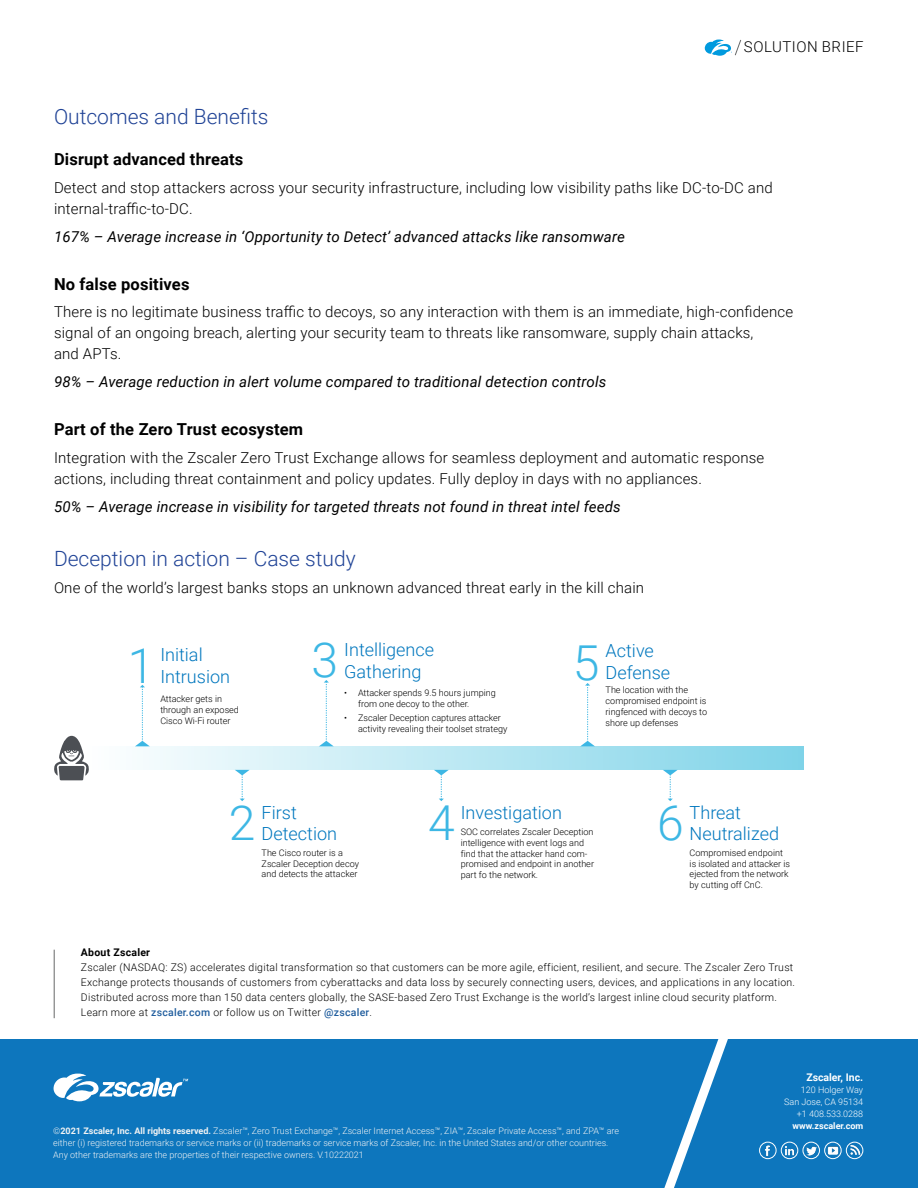
<style>
.page{position:relative;width:918px;height:1188px;background:#fff}
.page>*{position:absolute;margin:0;border:0;box-sizing:border-box;transform-origin:0 0}
.t1{font:300 48.15px "Roboto";color:#3db7e4}
.t2{font:300 21px "Roboto";color:#204396}
.t3{font:300 18px "Roboto";color:#0077be}
.t4{font:700 16.5px "Roboto";letter-spacing:.01em;color:#000}
.t5{font:300 15px/21px "Roboto";letter-spacing:.01em;color:#000}
.t6{font:italic 15px "Roboto";letter-spacing:.01em;color:#000}
.t7{font:300 15px "Roboto";letter-spacing:.035em;color:#000}
.t8{font:300 10.5px/15px "Roboto";letter-spacing:.025em;color:#000}
.t9{font:700 10.5px "Roboto";color:#fff}
.t10{font:700 10.5px "Roboto";letter-spacing:.025em;color:#000}
.t11{font:300 9px/10.8px "Roboto";color:#000}
.t12{font:300 9px/12px "Roboto";color:#f1f3f4}
.t13{font:300 9px/12px "Roboto";color:#fff;text-align:right}
.t14{font:700 9px "Roboto";color:#fff}
.s1{font-weight:500;color:#215e9e}
.s2{font-weight:700}
</style>
<div class="page">
<div style="left:0;top:1039px;width:918px;height:149px;background:#0d76bd"></div>
<svg style="left:53px;top:1074px;width:135px;height:27px"></svg>
<svg style="left:664px;top:1039px;width:64px;height:149px"></svg>
<img style="left:825px;top:1142px;width:16px;height:17px;border-radius:8px">
<div style="left:824px;top:1142px;width:18px;height:17px;border:1px solid #fff;border-radius:50%"></div>
<img style="left:760px;top:1142px;width:16px;height:17px;border-radius:8px">
<div style="left:759px;top:1142px;width:17px;height:17px;border:1px solid #fff;border-radius:50%"></div>
<img style="left:781px;top:1142px;width:17px;height:17px;border-radius:8px">
<div style="left:781px;top:1142px;width:17px;height:17px;border:1px solid #fff;border-radius:50%"></div>
<img style="left:803px;top:1142px;width:16px;height:17px;border-radius:8px">
<div style="left:803px;top:1142px;width:17px;height:17px;border:1px solid #fff;border-radius:50%"></div>
<img style="left:846px;top:1142px;width:17px;height:17px;border-radius:8px">
<div style="left:846px;top:1142px;width:17px;height:17px;border:1px solid #fff;border-radius:50%"></div>
<hr style="left:54px;top:950px;width:1px;height:68px;background:#666767">
<svg style="left:705px;top:39px;width:36px;height:17px"></svg>
<div style="left:83px;top:746px;width:720px;height:24px;background:linear-gradient(to right,#fff,#7fd3e8)"></div>
<svg style="left:235px;top:770px;width:15px;height:31px"></svg>
<svg style="left:434px;top:770px;width:15px;height:31px"></svg>
<svg style="left:663px;top:770px;width:15px;height:31px"></svg>
<svg style="left:135px;top:685px;width:14px;height:61px"></svg>
<svg style="left:319px;top:680px;width:14px;height:66px"></svg>
<svg style="left:581px;top:683px;width:14px;height:63px"></svg>
<svg style="left:54px;top:736px;width:35px;height:44px"></svg>
<p class="t7" style="left:744px;top:36px;width:121px">SOLUTION BRIEF</p>
<h2 class="t2" style="left:54px;top:102px;width:216px">Outcomes and Benefits</h2>
<p class="t4" style="left:54px;top:148px;width:191px">Disrupt advanced threats</p>
<p class="t5" style="left:54px;top:176px;width:720px">Detect and stop attackers across your security infrastructure, including low visibility paths like DC-to-DC and internal-traffic-to-DC.</p>
<p class="t6" style="left:54px;top:226px;width:572px">167% – Average increase in ‘Opportunity to Detect’ advanced attacks like ransomware</p>
<p class="t4" style="left:54px;top:272px;width:137px">No false positives</p>
<p class="t5" style="left:54px;top:301px;width:741px">There is no legitimate business traffic to decoys, so any interaction with them is an immediate, high-confidence signal of an ongoing breach, alerting your security team to threats like ransomware, supply chain attacks,<br>and APTs.</p>
<p class="t6" style="left:54px;top:371px;width:554px">98% – Average reduction in alert volume compared to traditional detection controls</p>
<p class="t4" style="left:54px;top:418px;width:251px">Part of the Zero Trust ecosystem</p>
<p class="t5" style="left:54px;top:446px;width:712px">Integration with the Zscaler Zero Trust Exchange allows for seamless deployment and automatic response actions, including threat containment and policy updates. Fully deploy in days with no appliances.</p>
<p class="t6" style="left:54px;top:496px;width:568px">50% – Average increase in visibility for targeted threats not found in threat intel feeds</p>
<h2 class="t2" style="left:54px;top:543px;width:303px">Deception in action – Case study</h2>
<p class="t5" style="left:54px;top:577px;width:592px">One of the world’s largest banks stops an unknown advanced threat early in the kill chain</p>
<h1 class="t1" style="left:128px;top:632px;width:28px">1</h1>
<p class="t3" style="left:160px;top:642px;width:44px">Initial</p>
<p class="t3" style="left:160px;top:664px;width:71px">Intrusion</p>
<h1 class="t1" style="left:312px;top:626px;width:28px">3</h1>
<p class="t3" style="left:344px;top:637px;width:91px">Intelligence</p>
<p class="t3" style="left:344px;top:659px;width:79px">Gathering</p>
<h1 class="t1" style="left:573px;top:629px;width:28px">5</h1>
<p class="t3" style="left:606px;top:638px;width:50px">Active</p>
<p class="t3" style="left:606px;top:660px;width:66px">Defense</p>
<p class="t11" style="left:160px;top:693px;width:80px">Attacker gets in through an exposed<br>Cisco Wi-Fi router</p>
<p class="t11" style="left:606px;top:684px;width:103px">The location with the compromised endpoint is ringfenced with decoys to shore up defenses</p>
<p class="t11" style="left:358px;top:687px;width:139px;text-indent:-14px">• Attacker spends 9.5 hours jumping from one decoy to the other.</p>
<p class="t11" style="left:358px;top:712px;width:151px;text-indent:-14px">• Zscaler Deception captures attacker activity revealing their toolset strategy</p>
<h1 class="t1" style="left:229px;top:789px;width:28px">2</h1>
<p class="t3" style="left:262px;top:800px;width:37px">First</p>
<p class="t3" style="left:262px;top:821px;width:77px">Detection</p>
<p class="t11" style="left:262px;top:847px;width:99px">The Cisco router is a<br>Zscaler Deception decoy and detects the attacker</p>
<p class="t3" style="left:461px;top:800px;width:103px">Investigation</p>
<h1 class="t1" style="left:428px;top:789px;width:28px">4</h1>
<p class="t11" style="left:461px;top:826px;width:135px">SOC correlates Zscaler Deception intelligence with event logs and find that the attacker hand com&shy;promised and endpoint in another part fo the network.</p>
<h1 class="t1" style="left:657px;top:789px;width:28px">6</h1>
<p class="t3" style="left:690px;top:800px;width:53px">Threat</p>
<p class="t3" style="left:690px;top:821px;width:91px">Neutralized</p>
<p class="t11" style="left:690px;top:847px;width:102px">Compromised endpoint is isolated and attacker is ejected from the network by cutting off CnC.</p>
<p class="t10" style="left:81px;top:945px;width:71px">About Zscaler</p>
<p class="t8" style="left:81px;top:959px;width:716px">Zscaler (NASDAQ: ZS) accelerates digital transformation so that customers can be more agile, efficient, resilient, and secure. The Zscaler Zero Trust Exchange protects thousands of customers from cyberattacks and data loss by securely connecting users, devices, and applications in any location.<br>Distributed across more than 150 data centers globally, the SASE-based Zero Trust Exchange is the world’s largest inline cloud security platform.<br>Learn more at <span class="s1">zscaler.com</span> or follow us on Twitter <span class="s1">@zscaler</span>.</p>
<p class="t12" style="left:53px;top:1124px;width:567px">©<span class="s2">2021 Zscaler, Inc. All rights reserved.</span> Zscaler™, Zero Trust Exchange™, Zscaler Internet Access™, ZIA™, Zscaler Private Access™, and ZPA™ are either (i) registered trademarks or service marks or (ii) trademarks or service marks of Zscaler, Inc. in the United States and/or other countries.<br>Any other trademarks are the properties of their respective owners. V.10222021</p>
<p class="t9" style="left:806px;top:1070px;width:58px">Zscaler, Inc.</p>
<p class="t13" style="left:784px;top:1084px;width:80px">120 Holger Way<br>San Jose, CA 95134 +1 408.533.0288</p>
<p class="t14" style="left:793px;top:1120px;width:72px">www.zscaler.com</p>
</div>
